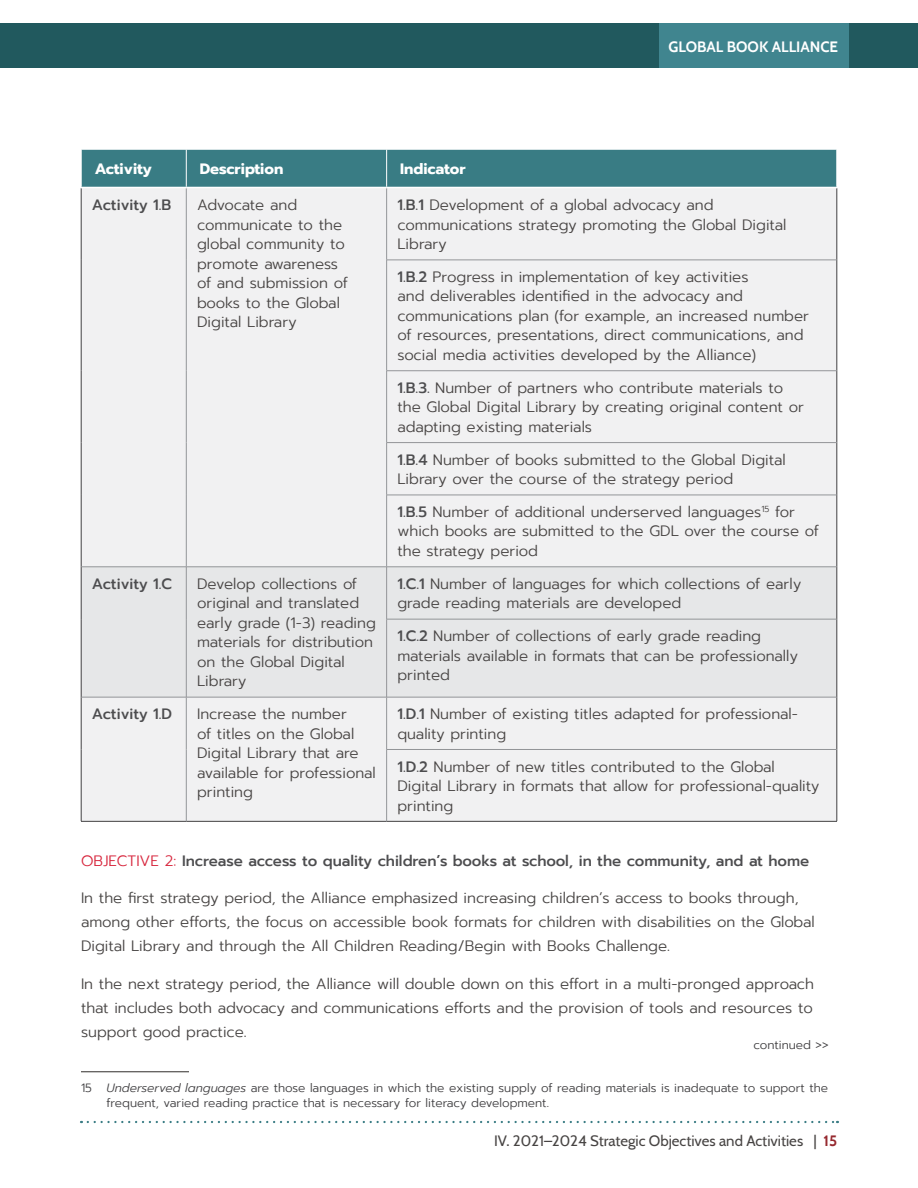
<style>
.page{position:relative;width:918px;height:1188px;background:#fff}
.page>*{position:absolute;margin:0;border:0;box-sizing:border-box;transform-origin:0 0}
.TD_-_left_aligned{font:300 15px/19.5px "Prompt";color:#474443}
.Body{font:300 15px/24px "Prompt";color:#474443}
.Body-2{font:500 15px "Prompt";color:#4d4d4f}
.t1{font:15px "Cabin";color:#474443}
.TD_-_left_aligned-2{font:500 15px "Prompt";color:#4d4d4f}
.TH_1{font:700 15px "Prompt";color:#fff}
.t2{font:700 15px "Cabin";color:#fff}
.footnote{font:300 12px/15px "Prompt";color:#414042}
.s1{font-weight:500;color:#4d4d4f}
.s2{font-weight:300;color:#d7263d}
.s3{font-style:italic}
.s4{font-weight:700;color:#96292f}
</style>
<div class="page">
<div style="left:0;top:23px;width:918px;height:45px;background:#21595e"></div>
<div style="left:660px;top:23px;width:189px;height:45px;background:#40858f"></div>
<svg style="left:88px;top:1121px;width:750px;height:2px"></svg>
<div style="left:82px;top:150px;width:755px;height:37px;background:#397c84"></div>
<div style="left:82px;top:188px;width:755px;height:633px;background:#f1f1f2"></div>
<div style="left:82px;top:568px;width:755px;height:129px;background:#e6e7e8"></div>
<hr style="left:186px;top:149px;width:1px;height:38px;background:#fff">
<hr style="left:386px;top:149px;width:1px;height:38px;background:#fff">
<hr style="left:81px;top:188px;width:1px;height:72px;background:#414042">
<hr style="left:837px;top:188px;width:1px;height:72px;background:#414042">
<hr style="left:81px;top:260px;width:1px;height:111px;background:#414042">
<hr style="left:837px;top:260px;width:1px;height:111px;background:#414042">
<hr style="left:81px;top:371px;width:1px;height:72px;background:#414042">
<hr style="left:837px;top:371px;width:1px;height:72px;background:#414042">
<hr style="left:81px;top:443px;width:1px;height:52px;background:#414042">
<hr style="left:837px;top:443px;width:1px;height:52px;background:#414042">
<hr style="left:81px;top:495px;width:1px;height:72px;background:#414042">
<hr style="left:837px;top:495px;width:1px;height:72px;background:#414042">
<hr style="left:81px;top:567px;width:1px;height:52px;background:#414042">
<hr style="left:837px;top:567px;width:1px;height:52px;background:#414042">
<hr style="left:81px;top:619px;width:1px;height:78px;background:#414042">
<hr style="left:837px;top:619px;width:1px;height:78px;background:#414042">
<hr style="left:81px;top:697px;width:1px;height:52px;background:#414042">
<hr style="left:837px;top:697px;width:1px;height:52px;background:#414042">
<hr style="left:81px;top:749px;width:1px;height:72px;background:#414042">
<hr style="left:837px;top:749px;width:1px;height:72px;background:#414042">
<hr style="left:81px;top:821px;width:105px;height:1px;background:#414042">
<hr style="left:186px;top:821px;width:201px;height:1px;background:#414042">
<hr style="left:387px;top:821px;width:450px;height:1px;background:#414042">
<hr style="left:186px;top:188px;width:1px;height:72px;background:#939598">
<hr style="left:386px;top:188px;width:1px;height:72px;background:#939598">
<hr style="left:186px;top:260px;width:1px;height:111px;background:#939598">
<hr style="left:386px;top:260px;width:451px;height:1px;background:#939598">
<hr style="left:386px;top:260px;width:1px;height:111px;background:#939598">
<hr style="left:186px;top:371px;width:1px;height:72px;background:#939598">
<hr style="left:386px;top:370px;width:451px;height:1px;background:#939598">
<hr style="left:386px;top:371px;width:1px;height:71px;background:#939598">
<hr style="left:186px;top:443px;width:1px;height:52px;background:#939598">
<hr style="left:386px;top:442px;width:451px;height:1px;background:#939598">
<hr style="left:386px;top:443px;width:1px;height:52px;background:#939598">
<hr style="left:186px;top:495px;width:1px;height:72px;background:#939598">
<hr style="left:386px;top:495px;width:451px;height:1px;background:#939598">
<hr style="left:386px;top:495px;width:1px;height:72px;background:#939598">
<hr style="left:81px;top:567px;width:105px;height:1px;background:#939598">
<hr style="left:186px;top:567px;width:201px;height:1px;background:#939598">
<hr style="left:186px;top:567px;width:1px;height:52px;background:#939598">
<hr style="left:387px;top:567px;width:450px;height:1px;background:#939598">
<hr style="left:386px;top:567px;width:1px;height:52px;background:#939598">
<hr style="left:186px;top:619px;width:1px;height:78px;background:#939598">
<hr style="left:386px;top:619px;width:451px;height:1px;background:#939598">
<hr style="left:386px;top:619px;width:1px;height:78px;background:#939598">
<hr style="left:81px;top:697px;width:105px;height:1px;background:#939598">
<hr style="left:186px;top:697px;width:201px;height:1px;background:#939598">
<hr style="left:186px;top:697px;width:1px;height:52px;background:#939598">
<hr style="left:387px;top:697px;width:450px;height:1px;background:#939598">
<hr style="left:386px;top:697px;width:1px;height:52px;background:#939598">
<hr style="left:186px;top:749px;width:1px;height:72px;background:#939598">
<hr style="left:386px;top:749px;width:451px;height:1px;background:#939598">
<hr style="left:386px;top:750px;width:1px;height:71px;background:#939598">
<hr style="left:81px;top:1071px;width:108px;height:1px;background:#474443">
<p class="t2" style="left:669px;top:35px;width:171px">GLOBAL BOOK ALLIANCE</p>
<p class="TH_1" style="left:95px;top:157px;width:59px">Activity</p>
<p class="TH_1" style="left:200px;top:157px;width:85px">Description</p>
<p class="TH_1" style="left:400px;top:157px;width:67px">Indicator</p>
<p class="TD_-_left_aligned-2" style="left:92px;top:194px;width:81px">Activity 1.B</p>
<p class="TD_-_left_aligned" style="left:197px;top:195px;width:152px">Advocate and communicate to the global community to promote awareness of and submission of books to the Global<br>Digital Library</p>
<p class="TD_-_left_aligned" style="left:397px;top:195px;width:391px"><span class="s1">1.B.1</span> Development of a global advocacy and communications strategy promoting the Global Digital<br>Library</p>
<p class="TD_-_left_aligned" style="left:397px;top:267px;width:413px"><span class="s1">1.B.2</span> Progress in implementation of key activities<br>and deliverables identified in the advocacy and communications plan (for example, an increased number of resources, presentations, direct communications, and social media activities developed by the Alliance)</p>
<p class="TD_-_left_aligned" style="left:397px;top:378px;width:408px"><span class="s1">1.B.3.</span> Number of partners who contribute materials to the Global Digital Library by creating original content or adapting existing materials</p>
<p class="TD_-_left_aligned" style="left:397px;top:450px;width:390px"><span class="s1">1.B.4</span> Number of books submitted to the Global Digital<br>Library over the course of the strategy period</p>
<p class="TD_-_left_aligned" style="left:397px;top:502px;width:423px"><span class="s1">1.B.5</span> Number of additional underserved languages<sup>15</sup> for which books are submitted to the GDL over the course of the strategy period</p>
<p class="TD_-_left_aligned-2" style="left:92px;top:573px;width:82px">Activity 1.C</p>
<p class="TD_-_left_aligned" style="left:197px;top:574px;width:180px">Develop collections of original and translated early grade (1-3) reading materials for distribution on the Global Digital<br>Library</p>
<p class="TD_-_left_aligned" style="left:397px;top:574px;width:405px"><span class="s1">1.C.1</span> Number of languages for which collections of early grade reading materials are developed</p>
<p class="TD_-_left_aligned" style="left:397px;top:626px;width:402px"><span class="s1">1.C.2</span> Number of collections of early grade reading materials available in formats that can be professionally printed</p>
<p class="TD_-_left_aligned-2" style="left:92px;top:703px;width:82px">Activity 1.D</p>
<p class="TD_-_left_aligned" style="left:197px;top:704px;width:180px">Increase the number<br>of titles on the Global<br>Digital Library that are available for professional printing</p>
<p class="TD_-_left_aligned" style="left:397px;top:704px;width:402px"><span class="s1">1.D.1</span> Number of existing titles adapted for professional&shy;quality printing</p>
<p class="TD_-_left_aligned" style="left:397px;top:757px;width:423px"><span class="s1">1.D.2</span> Number of new titles contributed to the Global<br>Digital Library in formats that allow for professional-quality printing</p>
<p class="Body-2" style="left:81px;top:850px;width:730px"><span class="s2">OBJECTIVE 2:</span> Increase access to quality children’s books at school, in the community, and at home</p>
<p class="Body" style="left:81px;top:886px;width:735px">In the first strategy period, the Alliance emphasized increasing children’s access to books through, among other efforts, the focus on accessible book formats for children with disabilities on the Global<br>Digital Library and through the All Children Reading/Begin with Books Challenge.</p>
<p class="Body" style="left:81px;top:972px;width:734px;text-align:justify">In the next strategy period, the Alliance will double down on this effort in a multi-pronged approach that includes both advocacy and communications efforts and the provision of tools and resources to support good practice.</p>
<p class="footnote" style="left:753px;top:1038px;width:77px">continued &gt;&gt;</p>
<p class="footnote" style="left:107px;top:1080px;width:723px;text-indent:-26px">15 <span class="s3">Underserved languages</span> are those languages in which the existing supply of reading materials is inadequate to support the frequent, varied reading practice that is necessary for literacy development.</p>
<p class="t1" style="left:494px;top:1129px;width:345px">IV. 2021–2024 Strategic Objectives and Activities | <span class="s4">15</span></p>
</div>
